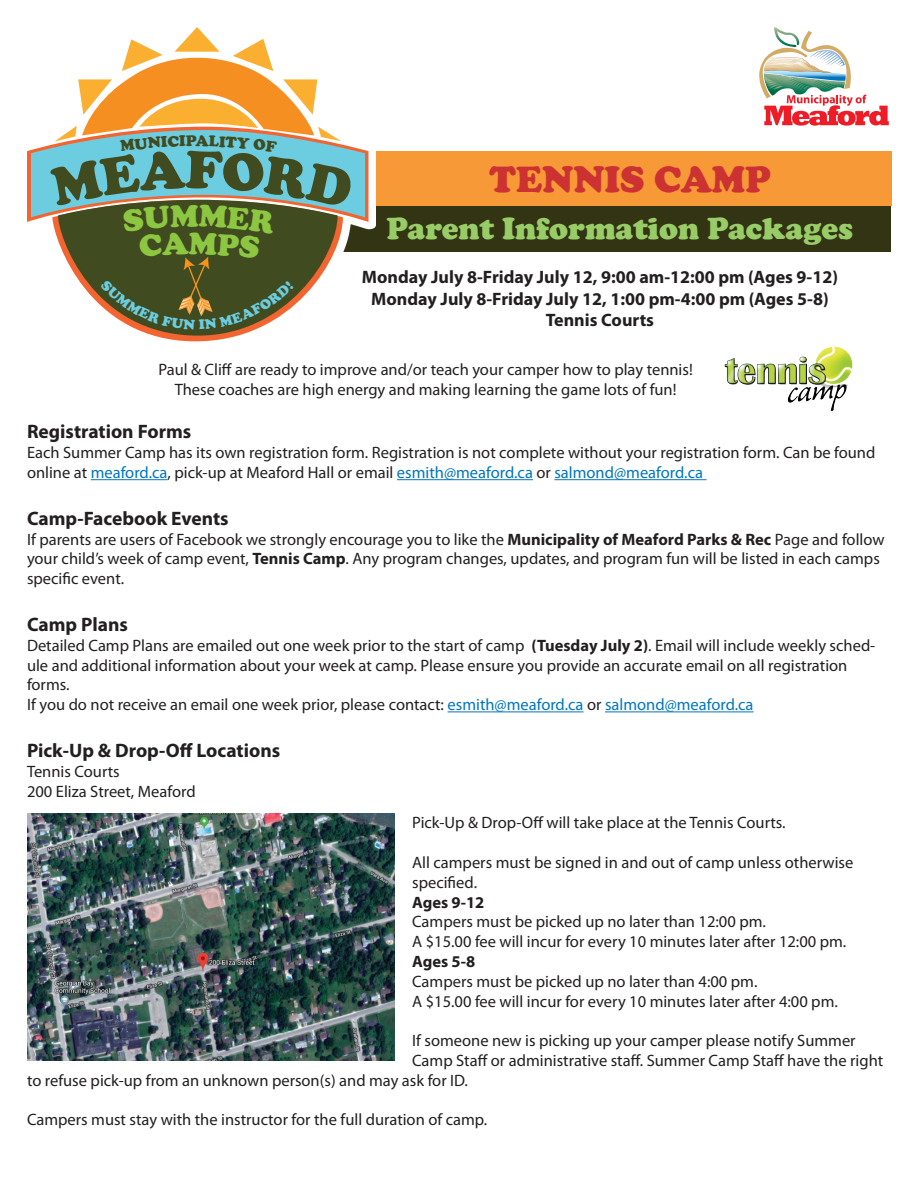
<style>
.page{position:relative;width:918px;height:1188px;background:#fff}
.page>*{position:absolute;margin:0;border:0;box-sizing:border-box;transform-origin:0 0}
.t1{font:900 37.65px "Cooper";color:#cd3232}
.t2{font:900 31.5px "Cooper";color:#98cc67}
.t3{font:700 19.5px "Myriad Pro";color:#231f20}
.t4{font:700 18px/21.6px "Myriad Pro";color:#231f20;text-align:center}
.t5{font:16.5px/19.8px "Myriad Pro";color:#231f20}
.t6{font:700 16.5px "Myriad Pro";color:#231f20}
.t7{font:900 15.9px "Cooper";color:#404c20}
.s1{color:#0075bf}
.s2{font-weight:700}
</style>
<div class="page">
<div style="left:291px;top:197px;width:600px;height:55px;background:#323414"></div>
<div style="left:287px;top:151px;width:605px;height:55px;background:#f79937"></div>
<div style="left:19px;top:19px;width:357px;height:330px;background:#fff"></div>
<svg style="left:759px;top:27px;width:130px;height:99px"></svg>
<hr style="left:91px;top:479px;width:77px;height:1px;background:#0075bf">
<hr style="left:397px;top:479px;width:136px;height:1px;background:#0075bf">
<hr style="left:554px;top:479px;width:153px;height:1px;background:#0075bf">
<hr style="left:448px;top:711px;width:136px;height:1px;background:#0075bf">
<hr style="left:605px;top:711px;width:149px;height:1px;background:#0075bf">
<img style="left:27px;top:814px;width:368px;height:246px">
<img style="left:724px;top:346px;width:129px;height:65px">
<svg style="left:27px;top:27px;width:341px;height:314px"></svg>
<p class="t7" style="left:186px;top:131px;width:12px">P</p>
<h1 class="t1" style="left:490px;top:157px;width:283px">TENNIS CAMP</h1>
<h2 class="t2" style="left:387px;top:210px;width:468px">Parent Information Packages</h2>
<p class="t4" style="left:362px;top:266px;width:478px">Monday July 8-Friday July 12, 9:00 am-12:00 pm (Ages 9-12)<br>Monday July 8-Friday July 12, 1:00 pm-4:00 pm (Ages 5-8)<br>Tennis Courts</p>
<p class="t5" style="left:158px;top:360px;width:536px;text-align:center">Paul &amp; Cliff are ready to improve and/or teach your camper how to play tennis!<br>These coaches are high energy and making learning the game lots of fun!</p>
<p class="t3" style="left:27px;top:419px;width:166px">Registration Forms</p>
<p class="t5" style="left:27px;top:443px;width:850px">Each Summer Camp has its own registration form. Registration is not complete without your registration form. Can be found online at <span class="s1">meaford.ca</span>, pick-up at Meaford Hall or email <span class="s1">esmith@meaford.ca</span> or <span class="s1">salmond@meaford.ca</span></p>
<p class="t3" style="left:27px;top:506px;width:203px">Camp-Facebook Events</p>
<p class="t5" style="left:27px;top:529px;width:859px">If parents are users of Facebook we strongly encourage you to like the <span class="s2">Municipality of Meaford Parks &amp; Rec</span> Page and follow your child’s week of camp event, <span class="s2">Tennis Camp</span>. Any program changes, updates, and program fun will be listed in each camps specific event.</p>
<p class="t3" style="left:27px;top:612px;width:102px">Camp Plans</p>
<p class="t5" style="left:27px;top:635px;width:850px">Detailed Camp Plans are emailed out one week prior to the start of camp <span class="s2">(Tuesday July 2)</span>. Email will include weekly sched&shy;ule and additional information about your week at camp. Please ensure you provide an accurate email on all registration forms.<br>If you do not receive an email one week prior, please contact: <span class="s1">esmith@meaford.ca</span> or <span class="s1">salmond@meaford.ca</span></p>
<p class="t3" style="left:27px;top:738px;width:255px">Pick-Up &amp; Drop-Off Locations</p>
<p class="t5" style="left:27px;top:761px;width:170px">Tennis Courts<br>200 Eliza Street, Meaford</p>
<p class="t5" style="left:412px;top:813px;width:375px">Pick-Up &amp; Drop-Off will take place at the Tennis Courts.</p>
<p class="t5" style="left:412px;top:852px;width:443px">All campers must be signed in and out of camp unless otherwise specified.</p>
<p class="t6" style="left:412px;top:891px;width:74px">Ages 9-12</p>
<p class="t5" style="left:412px;top:912px;width:436px">Campers must be picked up no later than 12:00 pm.<br>A $15.00 fee will incur for every 10 minutes later after 12:00 pm.</p>
<p class="t6" style="left:412px;top:951px;width:65px">Ages 5-8</p>
<p class="t5" style="left:412px;top:971px;width:427px">Campers must be picked up no later than 4:00 pm.<br>A $15.00 fee will incur for every 10 minutes later after 4:00 pm.</p>
<p class="t5" style="left:412px;top:1031px;width:445px">If someone new is picking up your camper please notify Summer</p>
<p class="t5" style="left:412px;top:1050px;width:473px">Camp Staff or administrative staff. Summer Camp Staff have the right</p>
<p class="t5" style="left:27px;top:1070px;width:443px">to refuse pick-up from an unknown person(s) and may ask for ID.</p>
<p class="t5" style="left:27px;top:1110px;width:462px">Campers must stay with the instructor for the full duration of camp.</p>
</div>
